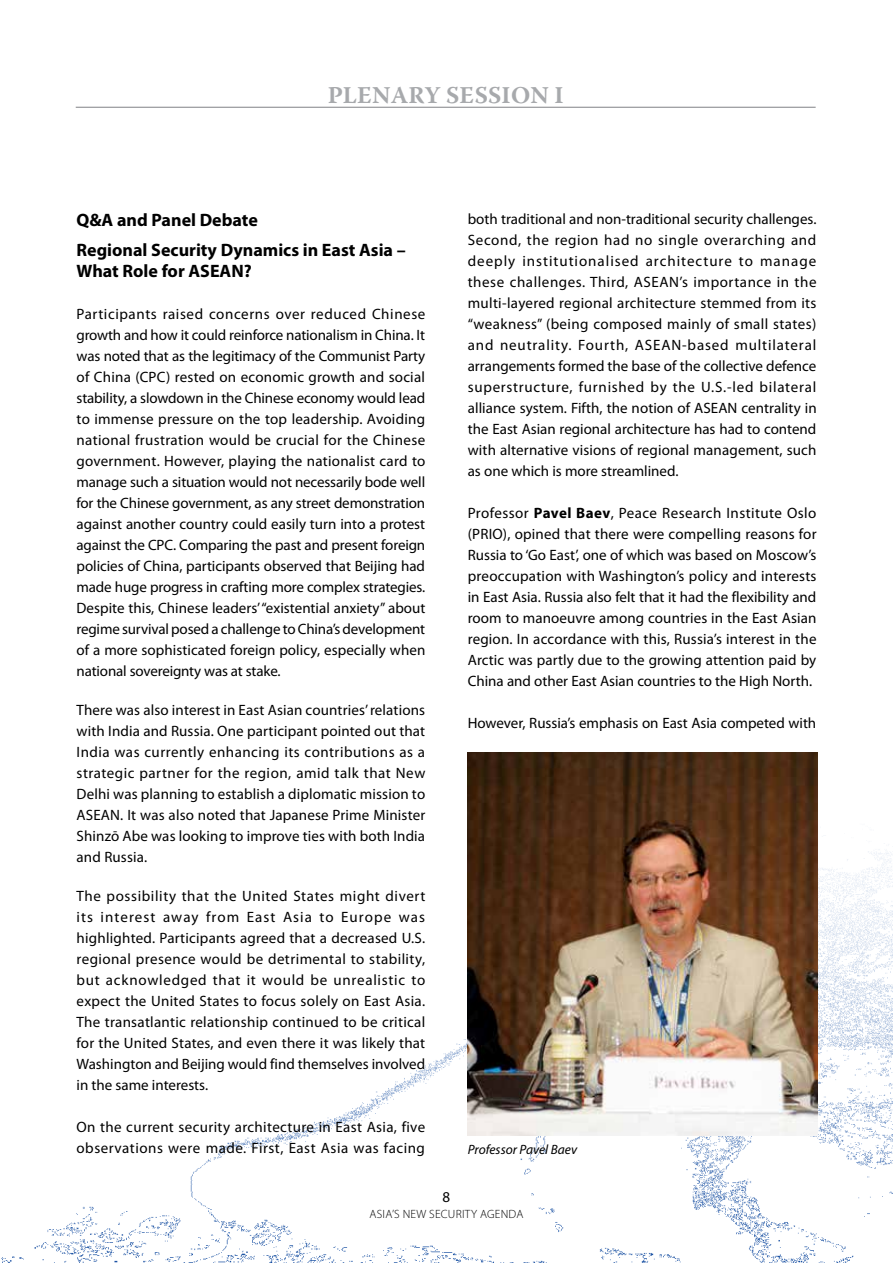
<style>
.page{position:relative;width:893px;height:1263px;background:#fff}
.page>*{position:absolute;margin:0;border:0;box-sizing:border-box;transform-origin:0 0}
.t1{font:700 24px "Warnock Pro";letter-spacing:.015em;color:#a7a9ac}
.t2{font:700 18px/29.5px "Myriad Pro";color:#000}
.t3{font:15px/21px "Myriad Pro";color:#000;text-align:justify}
.t4{font:15px/21px "Myriad Pro";letter-spacing:.025em;color:#000}
.t5{font:italic 13.5px "Myriad Pro";color:#000}
.t6{font:300 12px "Myriad Pro";letter-spacing:.02em;color:#000}
.s1{font-weight:700}
</style>
<div class="page">
<img style="left:1px;top:752px;width:892px;height:511px">
<hr style="left:76px;top:107px;width:740px;height:1px;background:#808285">
<img style="left:468px;top:753px;width:349px;height:382px">
<h1 class="t1" style="left:328px;top:80px;width:236px">PLENARY SESSION I</h1>
<p class="t2" style="left:77px;top:205px;width:331px">Q&amp;A and Panel Debate<br>Regional Security Dynamics in East Asia –</p>
<p class="t2" style="left:77px;top:255px;width:177px">What Role for ASEAN?</p>
<p class="t3" style="left:77px;top:303px;width:350px">Participants raised concerns over reduced Chinese growth and how it could reinforce nationalism in China. It was noted that as the legitimacy of the Communist Party of China (CPC) rested on economic growth and social stability, a slowdown in the Chinese economy would lead to immense pressure on the top leadership. Avoiding national frustration would be crucial for the Chinese government. However, playing the nationalist card to manage such a situation would not necessarily bode well for the Chinese government, as any street demonstration against another country could easily turn into a protest against the CPC. Comparing the past and present foreign policies of China, participants observed that Beijing had made huge progress in crafting more complex strategies.<br>Despite this, Chinese leaders’ “existential anxiety” about regime survival posed a challenge to China’s development of a more sophisticated foreign policy, especially when national sovereignty was at stake.</p>
<p class="t3" style="left:77px;top:699px;width:350px">There was also interest in East Asian countries’ relations with India and Russia. One participant pointed out that India was currently enhancing its contributions as a strategic partner for the region, amid talk that New Delhi was planning to establish a diplomatic mission to ASEAN. It was also noted that Japanese Prime Minister Shinzō Abe was looking to improve ties with both India and Russia.</p>
<p class="t3" style="left:77px;top:885px;width:350px">The possibility that the United States might divert its interest away from East Asia to Europe was highlighted. Participants agreed that a decreased U.S. regional presence would be detrimental to stability, but acknowledged that it would be unrealistic to expect the United States to focus solely on East Asia.<br>The transatlantic relationship continued to be critical for the United States, and even there it was likely that Washington and Beijing would find themselves involved in the same interests.</p>
<p class="t4" style="left:77px;top:1116px;width:350px">On the current security architecture in East Asia, five observations were made. First, East Asia was facing</p>
<p class="t3" style="left:468px;top:208px;width:350px">both traditional and non-traditional security challenges.<br>Second, the region had no single overarching and deeply institutionalised architecture to manage these challenges. Third, ASEAN’s importance in the multi-layered regional architecture stemmed from its “weakness” (being composed mainly of small states) and neutrality. Fourth, ASEAN-based multilateral arrangements formed the base of the collective defence superstructure, furnished by the U.S.-led bilateral alliance system. Fifth, the notion of ASEAN centrality in the East Asian regional architecture has had to contend with alternative visions of regional management, such as one which is more streamlined.</p>
<p class="t3" style="left:468px;top:502px;width:350px">Professor <span class="s1">Pavel Baev</span>, Peace Research Institute Oslo (PRIO), opined that there were compelling reasons for Russia to ‘Go East’, one of which was based on Moscow’s preoccupation with Washington’s policy and interests in East Asia. Russia also felt that it had the flexibility and room to manoeuvre among countries in the East Asian region. In accordance with this, Russia’s interest in the Arctic was partly due to the growing attention paid by China and other East Asian countries to the High North.</p>
<p class="t3" style="left:468px;top:712px;width:350px">However, Russia’s emphasis on East Asia competed with</p>
<p class="t5" style="left:468px;top:1141px;width:111px">Professor Pavel Baev</p>
<p class="t3" style="left:443px;top:1186px;width:9px">8</p>
<p class="t6" style="left:369px;top:1207px;width:155px">ASIA’S NEW SECURITY AGEN DA</p>
</div>
